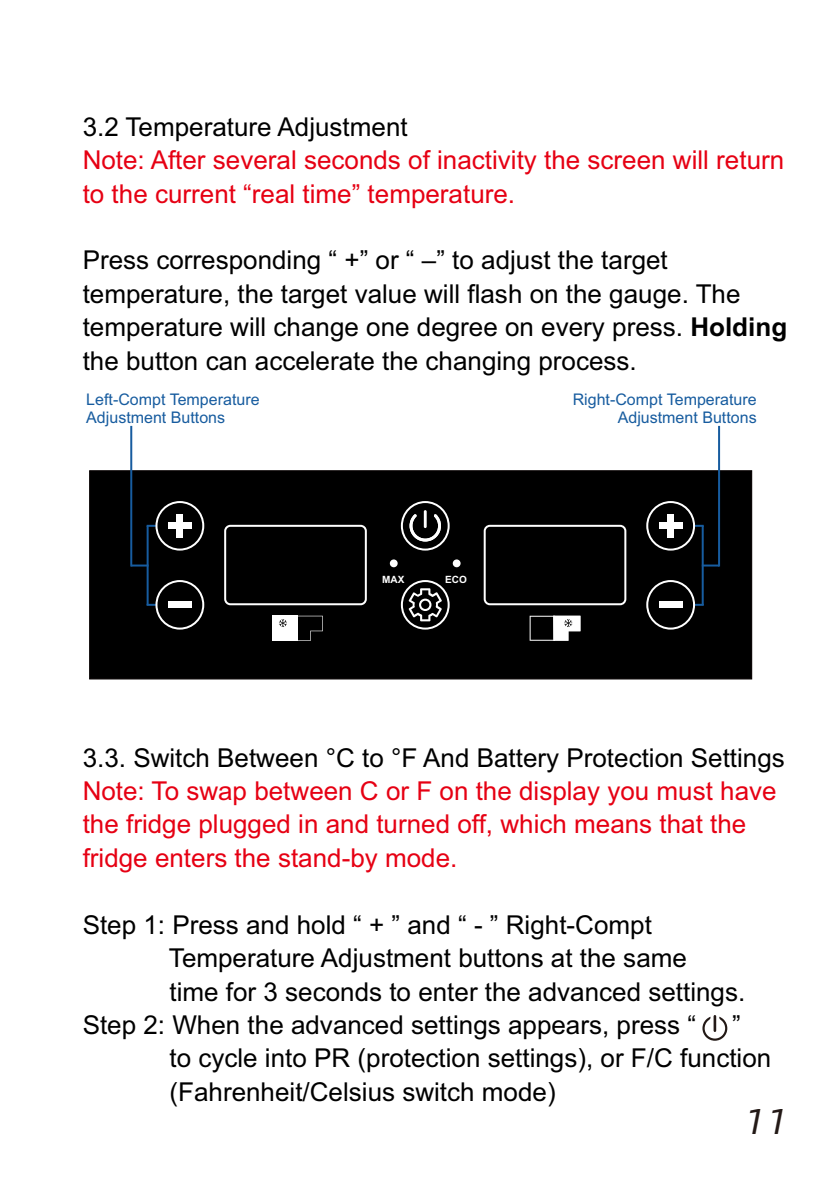
<style>
.page{position:relative;width:840px;height:1191px;background:#fff}
.page>*{position:absolute;margin:0;border:0;box-sizing:border-box;transform-origin:0 0}
.t1{font:italic 36px "Alibaba Sans";color:#231916}
.t2{font:26px/33.4px "Arial";color:#000}
.t3{font:26px/33.4px "Arial";color:#e60013}
.t4{font:16px/17.8px "Arial";color:#175c9f}
.t5{font:700 10px "Arial";color:#fff}
.s1{font-weight:700}
</style>
<div class="page">
<div style="left:89px;top:470px;width:662px;height:209px;background:#000;border:1px solid #060101"></div>
<hr style="left:146px;top:525px;width:53px;height:2px;background:#175c9f">
<hr style="left:146px;top:604px;width:53px;height:2px;background:#175c9f">
<hr style="left:146px;top:526px;width:2px;height:79px;background:#175c9f">
<svg style="left:132px;top:564px;width:15px;height:2px"></svg>
<hr style="left:130px;top:426px;width:2px;height:140px;background:#175c9f">
<hr style="left:650px;top:525px;width:53px;height:2px;background:#175c9f">
<hr style="left:650px;top:604px;width:53px;height:2px;background:#175c9f">
<hr style="left:701px;top:526px;width:2px;height:79px;background:#175c9f">
<svg style="left:701px;top:564px;width:16px;height:2px"></svg>
<hr style="left:717px;top:426px;width:2px;height:140px;background:#175c9f">
<div style="left:155px;top:501px;width:49px;height:49px;background:#000;border:2px solid #fff;border-radius:50%"></div>
<div style="left:168px;top:522px;width:24px;height:7px;background:#fff"></div>
<div style="left:176px;top:514px;width:7px;height:24px;background:#fff"></div>
<div style="left:224px;top:525px;width:142px;height:80px;background:#000;border:2px solid #fff;border-radius:5px"></div>
<div style="left:155px;top:580px;width:49px;height:49px;background:#000;border:2px solid #fff;border-radius:50%"></div>
<div style="left:168px;top:601px;width:24px;height:7px;background:#fff"></div>
<div style="left:389px;top:559px;width:8px;height:8px;background:#fff;border-radius:50%"></div>
<div style="left:452px;top:559px;width:8px;height:8px;background:#fff;border-radius:50%"></div>
<svg style="left:400px;top:501px;width:49px;height:49px"></svg>
<svg style="left:400px;top:580px;width:49px;height:49px"></svg>
<div style="left:483px;top:525px;width:143px;height:80px;background:#000;border:2px solid #fff;border-radius:5px"></div>
<div style="left:646px;top:501px;width:48px;height:49px;background:#000;border:2px solid #fff;border-radius:50%"></div>
<div style="left:658px;top:522px;width:24px;height:7px;background:#fff"></div>
<div style="left:667px;top:514px;width:6px;height:24px;background:#fff"></div>
<div style="left:646px;top:580px;width:48px;height:49px;background:#000;border:2px solid #fff;border-radius:50%"></div>
<div style="left:658px;top:601px;width:24px;height:7px;background:#fff"></div>
<svg style="left:297px;top:616px;width:25px;height:25px"></svg>
<div style="left:272px;top:616px;width:25px;height:25px;background:#fff"></div>
<svg style="left:409px;top:514px;width:32px;height:27px"></svg>
<hr style="left:423px;top:510px;width:3px;height:18px;background:#fff">
<svg style="left:408px;top:588px;width:34px;height:33px"></svg>
<svg style="left:279px;top:619px;width:8px;height:8px"></svg>
<svg style="left:529px;top:616px;width:51px;height:25px"></svg>
<svg style="left:702px;top:1015px;width:25px;height:25px"></svg>
<p class="t2" style="left:83px;top:112px;width:326px">3.2 Temperature Adjustment</p>
<p class="t3" style="left:83px;top:146px;width:702px">Note: After several seconds of inactivity the screen will return to the current “real time” temperature.</p>
<p class="t2" style="left:83px;top:246px;width:705px">Press corresponding “ +” or “ –” to adjust the target temperature, the target value will flash on the gauge. The temperature will change one degree on every press. <span class="s1">Holding </span>the button can accelerate the changing process.</p>
<p class="t4" style="left:86px;top:391px;width:175px">Left-Compt Temperature<br>Adjustment Buttons</p>
<p class="t4" style="left:572px;top:391px;width:185px;text-align:right">Right-Compt Temperature<br>Adjustment Buttons</p>
<p class="t5" style="left:382px;top:576px;width:24px">MAX</p>
<p class="t5" style="left:445px;top:576px;width:23px">ECO</p>
<p class="t2" style="left:83px;top:743px;width:703px">3.3. Switch Between °C to °F And Battery Protection Settings</p>
<p class="t3" style="left:83px;top:776px;width:695px">Note: To swap between C or F on the display you must have the fridge plugged in and turned off, which means that the fridge enters the stand-by mode.</p>
<p class="t2" style="left:83px;top:910px;width:570px">Step 1: Press and hold “ + ” and “ - ” Right-Compt</p>
<p class="t2" style="left:169px;top:943px;width:519px">Temperature Adjustment buttons at the same</p>
<p class="t2" style="left:169px;top:977px;width:577px">time for 3 seconds to enter the advanced settings.</p>
<p class="t2" style="left:83px;top:1010px;width:614px">Step 2: When the advanced settings appears, press “</p>
<p class="t2" style="left:169px;top:1010px;width:603px;text-indent:562px">”<br>to cycle into PR (protection settings), or F/C function (Fahrenheit/Celsius switch mode)</p>
<h1 class="t1" style="left:744px;top:1106px;width:44px">11</h1>
</div>
